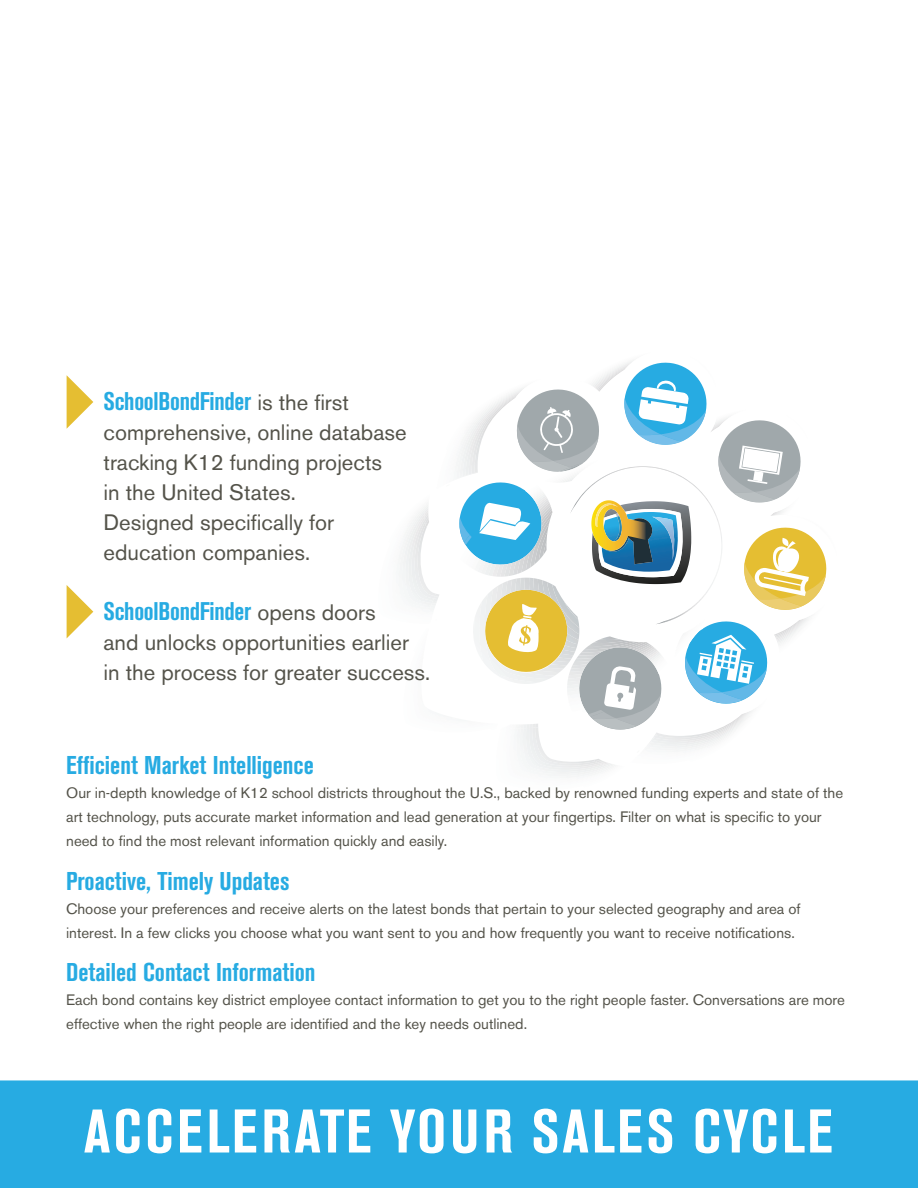
<style>
.page{position:relative;width:918px;height:1188px;background:#fff}
.page>*{position:absolute;margin:0;border:0;box-sizing:border-box;transform-origin:0 0}
.t1{font:700 condensed 25.5px "Akzidenz Grotesk BE";color:#27abe2}
.t2{font:700 condensed 25.35px "Akzidenz Grotesk BE";letter-spacing:-.01em;color:#27abe2}
.t3{font:22.2px/30px "Akzidenz Grotesk BE";color:#54534a}
.t4{font:15px/24px "Akzidenz Grotesk BE";color:#54534a}
.s1{font-weight:400;font-stretch:normal;font-size:22.2px;color:#54534a}
</style>
<div class="page">
<svg style="left:399px;top:360px;width:428px;height:417px"></svg>
<svg style="left:67px;top:375px;width:26px;height:54px"></svg>
<svg style="left:67px;top:585px;width:26px;height:53px"></svg>
<div style="left:0;top:1080px;width:918px;height:108px;background:#27abe2"></div>
<svg style="left:84px;top:1109px;width:26px;height:44px"></svg>
<svg style="left:116px;top:1109px;width:24px;height:44px"></svg>
<svg style="left:148px;top:1109px;width:23px;height:44px"></svg>
<svg style="left:180px;top:1109px;width:21px;height:44px"></svg>
<svg style="left:210px;top:1109px;width:19px;height:44px"></svg>
<svg style="left:235px;top:1109px;width:21px;height:44px"></svg>
<svg style="left:264px;top:1109px;width:106px;height:44px"></svg>
<svg style="left:390px;top:1109px;width:54px;height:44px"></svg>
<svg style="left:453px;top:1109px;width:23px;height:44px"></svg>
<svg style="left:487px;top:1109px;width:25px;height:44px"></svg>
<svg style="left:534px;top:1109px;width:23px;height:44px"></svg>
<svg style="left:563px;top:1109px;width:25px;height:44px"></svg>
<svg style="left:595px;top:1109px;width:19px;height:44px"></svg>
<svg style="left:620px;top:1109px;width:21px;height:44px"></svg>
<svg style="left:649px;top:1109px;width:23px;height:44px"></svg>
<svg style="left:696px;top:1109px;width:80px;height:44px"></svg>
<svg style="left:785px;top:1109px;width:47px;height:44px"></svg>
<h2 class="t2" style="left:104px;top:387px;width:247px">SchoolBondFinder <span class="s1">is the first</span></h2>
<h3 class="t3" style="left:104px;top:417px;width:305px">comprehensive, online database tracking K12 funding projects<br>in the United States.<br>Designed specifically for education companies.</h3>
<h2 class="t2" style="left:104px;top:597px;width:274px">SchoolBondFinder <span class="s1">opens doors</span></h2>
<h3 class="t3" style="left:104px;top:627px;width:328px">and unlocks opportunities earlier in the process for greater success.</h3>
<h1 class="t1" style="left:66px;top:751px;width:249px">Efficient Market Intelligence</h1>
<p class="t4" style="left:66px;top:781px;width:778px">Our in-depth knowledge of K12 school districts throughout the U.S., backed by renowned funding experts and state of the art technology, puts accurate market information and lead generation at your fingertips. Filter on what is specific to your need to find the most relevant information quickly and easily.</p>
<h1 class="t1" style="left:66px;top:866px;width:225px">Proactive, Timely Updates</h1>
<p class="t4" style="left:66px;top:897px;width:736px">Choose your preferences and receive alerts on the latest bonds that pertain to your selected geography and area of interest. In a few clicks you choose what you want sent to you and how frequently you want to receive notifications.</p>
<h1 class="t1" style="left:66px;top:958px;width:251px">Detailed Contact Information</h1>
<p class="t4" style="left:66px;top:988px;width:780px">Each bond contains key district employee contact information to get you to the right people faster. Conversations are more effective when the right people are identified and the key needs outlined.</p>
</div>
